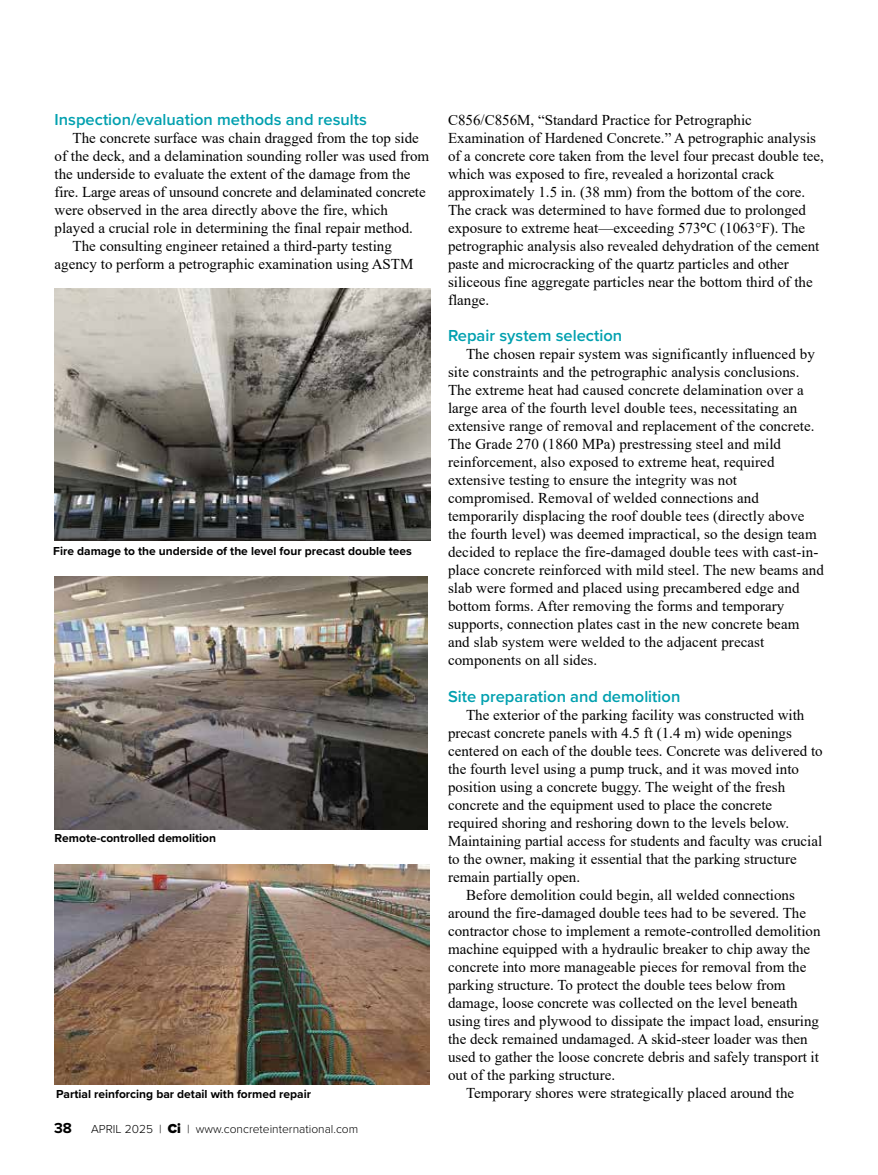
<style>
.page{position:relative;width:878px;height:1175px;background:#fff}
.page>*{position:absolute;margin:0;border:0;box-sizing:border-box;transform-origin:0 0}
.t1{font:600 16.5px "Proxima Nova";color:#00a0af}
.t2{font:15px/18px "Times New Roman";color:#000}
.t3{font:700 15px "Proxima Nova";color:#000}
.t4{font:700 12px "Proxima Nova";color:#000}
.t5{font:300 12px "Proxima Nova";color:#000}
.s1{font-weight:900;font-size:13.5px}
.s2{font-weight:700}
</style>
<div class="page">
<img style="left:54px;top:577px;width:374px;height:252px">
<img style="left:55px;top:864px;width:374px;height:220px">
<img style="left:55px;top:288px;width:375px;height:252px">
<p class="t1" style="left:55px;top:107px;width:314px">Inspection/evaluation methods and results</p>
<p class="t2" style="left:73px;top:128px;width:348px">The concrete surface was chain dragged from the top side</p>
<p class="t2" style="left:55px;top:146px;width:376px">of the deck, and a delamination sounding roller was used from</p>
<p class="t2" style="left:55px;top:164px;width:357px">the underside to evaluate the extent of the damage from the</p>
<p class="t2" style="left:55px;top:182px;width:372px">fire. Large areas of unsound concrete and delaminated concrete</p>
<p class="t2" style="left:55px;top:200px;width:335px">were observed in the area directly above the fire, which</p>
<p class="t2" style="left:55px;top:218px;width:360px">played a crucial role in determining the final repair method.</p>
<p class="t2" style="left:73px;top:236px;width:321px">The consulting engineer retained a third-party testing</p>
<p class="t2" style="left:55px;top:254px;width:360px">agency to perform a petrographic examination using ASTM</p>
<p class="t4" style="left:53px;top:541px;width:360px">Fire damage to the underside of the level four precast double tees</p>
<p class="t4" style="left:55px;top:829px;width:163px">Remote-controlled demolition</p>
<p class="t4" style="left:56px;top:1085px;width:256px">Partial reinforcing bar detail with formed repair</p>
<p class="t3" style="left:54px;top:1116px;width:19px">38</p>
<p class="t5" style="left:91px;top:1119px;width:268px">APRIL 2025 | <span class="s1">Ci</span> | www.concreteinternational.com</p>
<p class="t2" style="left:448px;top:111px;width:377px">C856/C856M, “Standard Practice for Petrographic Examination of Hardened Concrete.” A petrographic analysis of a concrete core taken from the level four precast double tee, which was exposed to fire, revealed a horizontal crack approximately 1.5 in. (38 mm) from the bottom of the core.<br>The crack was determined to have formed due to prolonged exposure to extreme heat—exceeding 573<span class="s2">°</span>C (1063°F). The petrographic analysis also revealed dehydration of the cement paste and microcracking of the quartz particles and other siliceous fine aggregate particles near the bottom third of the flange.</p>
<p class="t1" style="left:448px;top:323px;width:176px">Repair system selection</p>
<p class="t2" style="left:448px;top:345px;width:377px;text-indent:18px">The chosen repair system was significantly influenced by site constraints and the petrographic analysis conclusions.<br>The extreme heat had caused concrete delamination over a large area of the fourth level double tees, necessitating an extensive range of removal and replacement of the concrete.<br>The Grade 270 (1860 MPa) prestressing steel and mild reinforcement, also exposed to extreme heat, required extensive testing to ensure the integrity was not compromised. Removal of welded connections and temporarily displacing the roof double tees (directly above the fourth level) was deemed impractical, so the design team decided to replace the fire-damaged double tees with cast-in&shy;place concrete reinforced with mild steel. The new beams and slab were formed and placed using precambered edge and bottom forms. After removing the forms and temporary supports, connection plates cast in the new concrete beam and slab system were welded to the adjacent precast components on all sides.</p>
<p class="t1" style="left:448px;top:683px;width:234px">Site preparation and demolition</p>
<p class="t2" style="left:466px;top:705px;width:340px">The exterior of the parking facility was constructed with</p>
<p class="t2" style="left:448px;top:723px;width:345px">precast concrete panels with 4.5 ft (1.4 m) wide openings</p>
<p class="t2" style="left:448px;top:741px;width:376px">centered on each of the double tees. Concrete was delivered to</p>
<p class="t2" style="left:448px;top:759px;width:352px">the fourth level using a pump truck, and it was moved into</p>
<p class="t2" style="left:448px;top:777px;width:339px">position using a concrete buggy. The weight of the fresh</p>
<p class="t2" style="left:448px;top:795px;width:326px">concrete and the equipment used to place the concrete</p>
<p class="t2" style="left:448px;top:813px;width:343px">required shoring and reshoring down to the levels below.</p>
<p class="t2" style="left:448px;top:831px;width:376px">Maintaining partial access for students and faculty was crucial</p>
<p class="t2" style="left:448px;top:849px;width:350px">to the owner, making it essential that the parking structure</p>
<p class="t2" style="left:448px;top:867px;width:134px">remain partially open.</p>
<p class="t2" style="left:466px;top:885px;width:330px">Before demolition could begin, all welded connections</p>
<p class="t2" style="left:448px;top:903px;width:359px">around the fire-damaged double tees had to be severed. The</p>
<p class="t2" style="left:448px;top:921px;width:374px">contractor chose to implement a remote-controlled demolition</p>
<p class="t2" style="left:448px;top:939px;width:363px">machine equipped with a hydraulic breaker to chip away the</p>
<p class="t2" style="left:448px;top:957px;width:360px">concrete into more manageable pieces for removal from the</p>
<p class="t2" style="left:448px;top:975px;width:339px">parking structure. To protect the double tees below from</p>
<p class="t2" style="left:448px;top:993px;width:351px">damage, loose concrete was collected on the level beneath</p>
<p class="t2" style="left:448px;top:1011px;width:372px">using tires and plywood to dissipate the impact load, ensuring</p>
<p class="t2" style="left:448px;top:1029px;width:361px">the deck remained undamaged. A skid-steer loader was then</p>
<p class="t2" style="left:448px;top:1047px;width:372px">used to gather the loose concrete debris and safely transport it</p>
<p class="t2" style="left:448px;top:1065px;width:169px">out of the parking structure.</p>
<p class="t2" style="left:466px;top:1083px;width:330px">Temporary shores were strategically placed around the</p>
</div>
